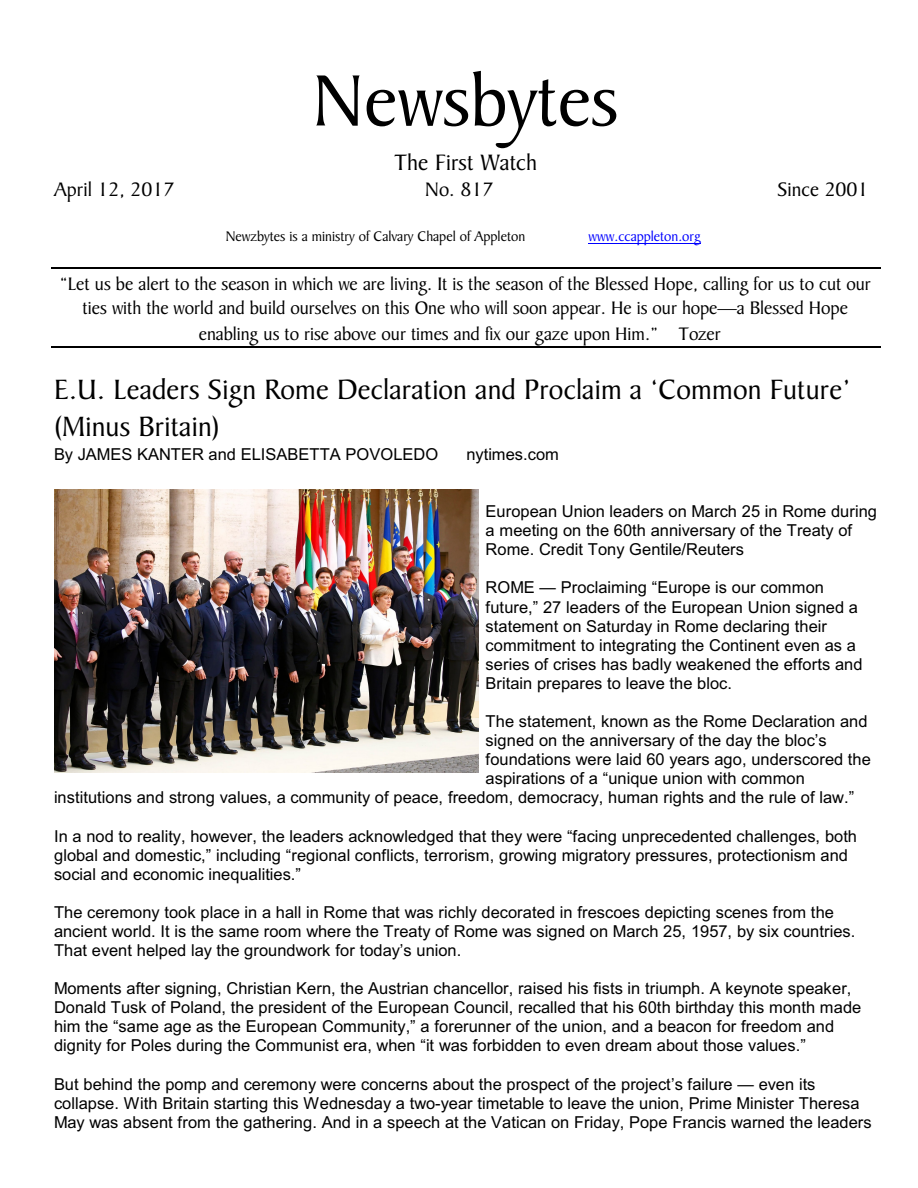
<style>
.page{position:relative;width:918px;height:1188px;background:#fff}
.page>*{position:absolute;margin:0;border:0;box-sizing:border-box;transform-origin:0 0}
.t1{font:78px "Baker Signet BT";color:#000}
.t2{font:30px/36.3px "Baker Signet BT";letter-spacing:.005em;color:#000}
.t3{font:24px "Baker Signet BT";letter-spacing:.005em;color:#000}
.t4{font:21px "Baker Signet BT";color:#000}
.t5{font:italic 21px "Baker Signet BT";color:#000}
.t6{font:19.5px/23.5px "Baker Signet BT";color:#000;text-align:center}
.t7{font:16.5px/19px "Arial";color:#000}
.t8{font:15px "Baker Signet BT";color:#000}
.t9{font:15px "Baker Signet BT";color:#00f}
</style>
<div class="page">
<hr style="left:51px;top:268px;width:829px;height:1px;background:#000">
<hr style="left:51px;top:346px;width:829px;height:1px;background:#000">
<img style="left:54px;top:489px;width:425px;height:284px">
<hr style="left:589px;top:243px;width:112px;height:1px;background:#00f">
<h1 class="t1" style="left:313px;top:66px;width:308px">Newsbytes</h1>
<h3 class="t3" style="left:394px;top:152px;width:145px">The First Watch</h3>
<p class="t4" style="left:54px;top:180px;width:122px">April 12, 2017</p>
<p class="t4" style="left:425px;top:180px;width:70px">No. 817</p>
<p class="t5" style="left:777px;top:180px;width:93px">Since 2001</p>
<p class="t8" style="left:226px;top:229px;width:301px">Newzbytes is a ministry of Calvary Chapel of Appleton</p>
<p class="t9" style="left:589px;top:229px;width:114px">www.ccappleton.org</p>
<p class="t6" style="left:60px;top:273px;width:813px">“Let us be alert to the season in which we are living. It is the season of the Blessed Hope, calling for us to cut our ties with the world and build ourselves on this One who will soon appear. He is our hope—a Blessed Hope</p>
<p class="t6" style="left:199px;top:323px;width:524px">enabling us to rise above our times and fix our gaze upon Him.” Tozer</p>
<h2 class="t2" style="left:54px;top:373px;width:798px">E.U. Leaders Sign Rome Declaration and Proclaim a ‘Common Future’ (Minus Britain)</h2>
<p class="t7" style="left:54px;top:446px;width:386px">By JAMES KANTER and ELISABETTA POVOLEDO</p>
<p class="t7" style="left:466px;top:446px;width:94px">nytimes.com</p>
<p class="t7" style="left:486px;top:503px;width:393px">European Union leaders on March 25 in Rome during a meeting on the 60th anniversary of the Treaty of<br>Rome. Credit Tony Gentile/Reuters</p>
<p class="t7" style="left:486px;top:580px;width:378px">ROME — Proclaiming “Europe is our common future,” 27 leaders of the European Union signed a statement on Saturday in Rome declaring their commitment to integrating the Continent even as a series of crises has badly weakened the efforts and Britain prepares to leave the bloc.</p>
<p class="t7" style="left:486px;top:713px;width:383px">The statement, known as the Rome Declaration and</p>
<p class="t7" style="left:486px;top:732px;width:343px">signed on the anniversary of the day the bloc’s</p>
<p class="t7" style="left:486px;top:751px;width:387px">foundations were laid 60 years ago, underscored the</p>
<p class="t7" style="left:486px;top:770px;width:321px">aspirations of a “unique union with common</p>
<p class="t7" style="left:54px;top:790px;width:802px">institutions and strong values, a community of peace, freedom, democracy, human rights and the rule of law.”</p>
<p class="t7" style="left:54px;top:828px;width:805px">In a nod to reality, however, the leaders acknowledged that they were “facing unprecedented challenges, both global and domestic,” including “regional conflicts, terrorism, growing migratory pressures, protectionism and social and economic inequalities.”</p>
<p class="t7" style="left:54px;top:904px;width:803px">The ceremony took place in a hall in Rome that was richly decorated in frescoes depicting scenes from the ancient world. It is the same room where the Treaty of Rome was signed on March 25, 1957, by six countries.<br>That event helped lay the groundwork for today’s union.</p>
<p class="t7" style="left:54px;top:980px;width:809px">Moments after signing, Christian Kern, the Austrian chancellor, raised his fists in triumph. A keynote speaker, Donald Tusk of Poland, the president of the European Council, recalled that his 60th birthday this month made him the “same age as the European Community,” a forerunner of the union, and a beacon for freedom and dignity for Poles during the Communist era, when “it was forbidden to even dream about those values.”</p>
<p class="t7" style="left:54px;top:1076px;width:819px">But behind the pomp and ceremony were concerns about the prospect of the project’s failure — even its collapse. With Britain starting this Wednesday a two-year timetable to leave the union, Prime Minister Theresa<br>May was absent from the gathering. And in a speech at the Vatican on Friday, Pope Francis warned the leaders</p>
</div>
